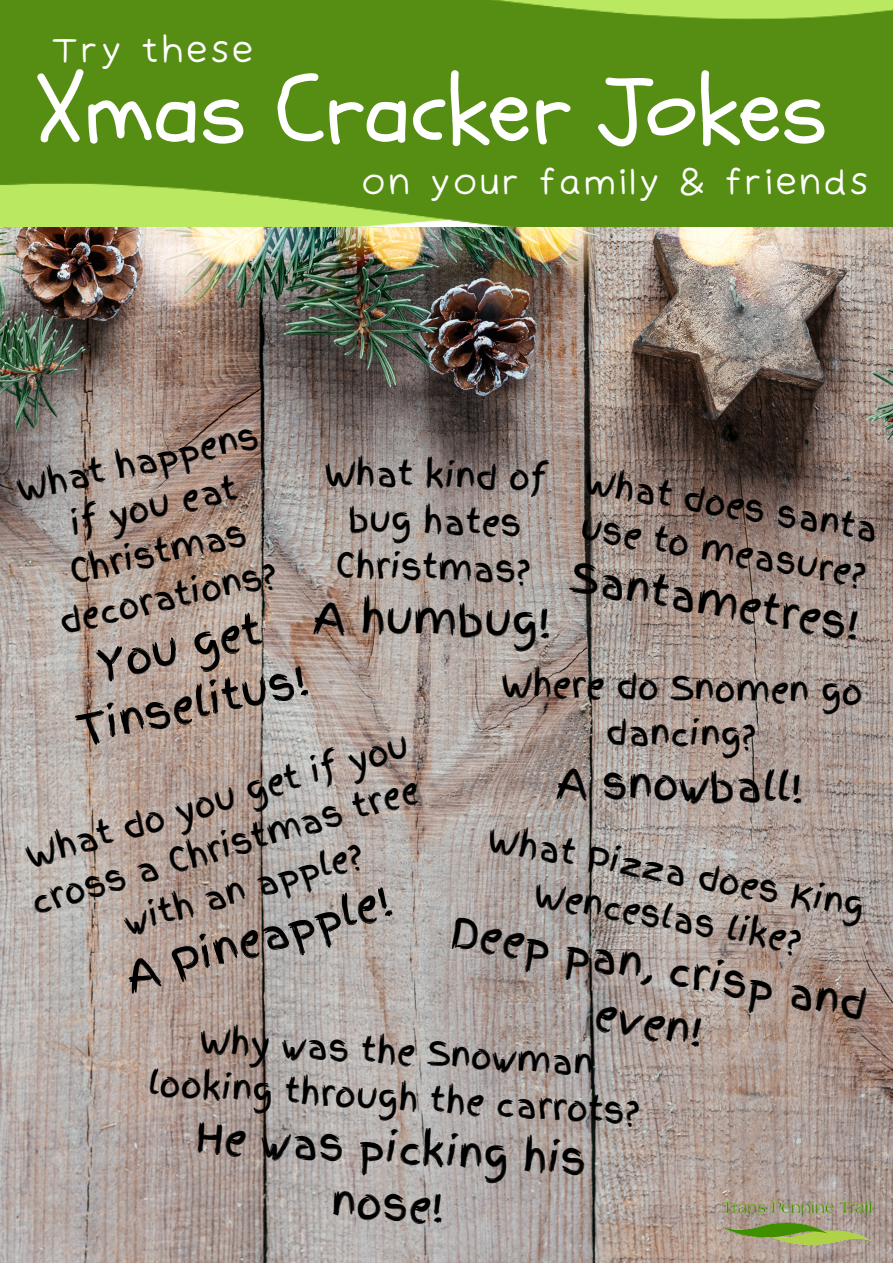
<style>
.page{position:relative;width:893px;height:1264px;background:#fff}
.page>*{position:absolute;margin:0;border:0;box-sizing:border-box;transform-origin:0 0}
.t1{font:96.75px "Schoolbell";color:#fff}
.t2{font:42px/58.5px "Finger Paint";color:#000;text-align:center}
.t3{font:40.5px/56.1px "Finger Paint";color:#000;text-align:center}
.t4{font:34.5px "Irene Florentina";color:#fff}
.t5{font:33px/46px "Finger Paint";color:#000;text-align:center}
</style>
<div class="page">
<img style="left:0;top:226px;width:892px;height:1036px">
<img style="left:0;top:0;width:892px;height:226px">
<img style="left:722px;top:1201px;width:149px;height:43px">
<p class="t4" style="left:50px;top:28px;width:207px">Try these</p>
<p class="t1" style="left:35px;top:46px;width:793px">Xmas Cracker Jokes</p>
<p class="t4" style="left:360px;top:160px;width:511px">on your family &amp; friends</p>
<p class="t5" style="left:13px;top:468px;width:248px;rotate:-13deg">What happens</p>
<p class="t5" style="left:326px;top:448px;width:224px;rotate:2deg">What kind of bug hates<br>Christmas?</p>
<p class="t2" style="left:314px;top:586px;width:239px;rotate:2deg">A humbug!</p>
<p class="t5" style="left:589px;top:457px;width:298px;rotate:10deg">What does santa</p>
<p class="t3" style="left:576px;top:548px;width:294px;rotate:10deg">Santametres!</p>
<p class="t5" style="left:34px;top:510px;width:224px;rotate:-13deg">if you eat<br>Christmas decorations?</p>
<p class="t5" style="left:585px;top:503px;width:291px;rotate:10deg">use to measure?</p>
<p class="t2" style="left:59px;top:646px;width:236px;rotate:-13deg">You get<br>Tinselitus!</p>
<p class="t5" style="left:502px;top:661px;width:362px;rotate:1deg">Where do Snomen go dancing?</p>
<p class="t3" style="left:557px;top:755px;width:248px;rotate:1deg">A snowball!</p>
<p class="t5" style="left:492px;top:816px;width:383px;rotate:10deg">What Pizza does King<br>Wenceslas like?</p>
<p class="t5" style="left:13px;top:835px;width:407px;rotate:-16deg">What do you get if you cross a Christmas tree with an apple?</p>
<p class="t2" style="left:118px;top:948px;width:277px;rotate:-16deg">A Pineapple!</p>
<p class="t3" style="left:456px;top:903px;width:422px;rotate:10deg">Deep pan, crisp and even!</p>
<p class="t5" style="left:152px;top:1015px;width:494px;rotate:3deg">Why was the Snowman looking through the carrots?</p>
<p class="t3" style="left:197px;top:1110px;width:393px;rotate:3deg">He was picking his nose!</p>
</div>
